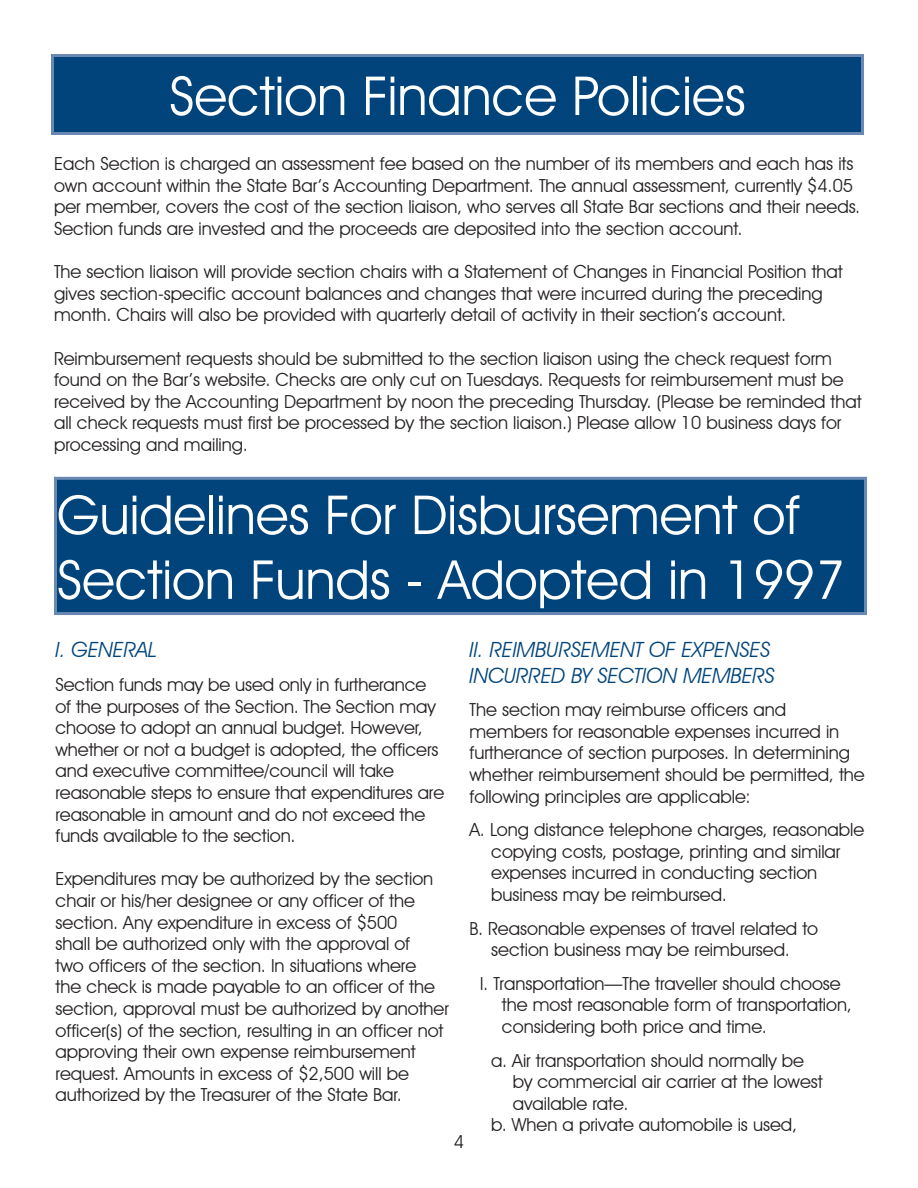
<style>
.page{position:relative;width:918px;height:1188px;background:#fff}
.page>*{position:absolute;margin:0;border:0;box-sizing:border-box;transform-origin:0 0}
.t1{font:54px/64.8px "Avant Garde IT Cby BT";color:#fff}
.t2{font:italic 21px/25.2px "Avant Garde IT Cby BT";color:#00447b}
.t3{font:18px/21.6px "Avant Garde IT Cby BT";color:#231f20}
</style>
<div class="page">
<div style="left:52px;top:56px;width:810px;height:78px;background:#00447b"></div>
<div style="left:51px;top:54px;width:813px;height:81px;border:3px solid #6988b2"></div>
<div style="left:56px;top:478px;width:810px;height:136px;background:#00447b"></div>
<div style="left:54px;top:477px;width:813px;height:138px;border:3px solid #6988b2"></div>
<p class="t1" style="left:169px;top:63px;width:578px">Section Finance Policies</p>
<p class="t3" style="left:54px;top:153px;width:808px">Each Section is charged an assessment fee based on the number of its members and each has its own account within the State Bar’s Accounting Department. The annual assessment, currently $4.05 per member, covers the cost of the section liaison, who serves all State Bar sections and their needs.<br>Section funds are invested and the proceeds are deposited into the section account.</p>
<p class="t3" style="left:54px;top:261px;width:790px">The section liaison will provide section chairs with a Statement of Changes in Financial Position that gives section-specific account balances and changes that were incurred during the preceding month. Chairs will also be provided with quarterly detail of activity in their section’s account.</p>
<p class="t3" style="left:54px;top:347px;width:809px">Reimbursement requests should be submitted to the section liaison using the check request form found on the Bar’s website. Checks are only cut on Tuesdays. Requests for reimbursement must be received by the Accounting Department by noon the preceding Thursday. (Please be reminded that all check requests must first be processed by the section liaison.) Please allow 10 business days for processing and mailing.</p>
<p class="t1" style="left:57px;top:482px;width:790px">Guidelines For Disbursement of<br>Section Funds - Adopted in 1997</p>
<p class="t2" style="left:470px;top:637px;width:307px">II. REIMBURSEMENT OF EXPENSES<br>INCURRED BY SECTION MEMBERS</p>
<p class="t3" style="left:470px;top:699px;width:397px">The section may reimburse officers and members for reasonable expenses incurred in furtherance of section purposes. In determining whether reimbursement should be permitted, the following principles are applicable:</p>
<p class="t3" style="left:491px;top:819px;width:375px;text-indent:-22px">A. Long distance telephone charges, reasonable copying costs, postage, printing and similar expenses incurred in conducting section business may be reimbursed.</p>
<p class="t3" style="left:470px;top:917px;width:350px;text-align:center">B. Reasonable expenses of travel related to section business may be reimbursed.</p>
<p class="t3" style="left:502px;top:973px;width:352px;text-indent:-22px">l. Transportation—The traveller should choose the most reasonable form of transportation, considering both price and time.</p>
<p class="t3" style="left:513px;top:1049px;width:312px;text-indent:-22px">a. Air transportation should normally be by commercial air carrier at the lowest available rate.</p>
<p class="t3" style="left:491px;top:1114px;width:308px">b. When a private automobile is used,</p>
<p class="t2" style="left:56px;top:637px;width:103px">I. GENERAL</p>
<p class="t3" style="left:56px;top:674px;width:390px">Section funds may be used only in furtherance of the purposes of the Section. The Section may choose to adopt an annual budget. However, whether or not a budget is adopted, the officers and executive committee/council will take reasonable steps to ensure that expenditures are reasonable in amount and do not exceed the funds available to the section.</p>
<p class="t3" style="left:56px;top:868px;width:395px">Expenditures may be authorized by the section chair or his/her designee or any officer of the section. Any expenditure in excess of $500<br>shall be authorized only with the approval of<br>two officers of the section. In situations where<br>the check is made payable to an officer of the section, approval must be authorized by another officer(s) of the section, resulting in an officer not approving their own expense reimbursement request. Amounts in excess of $2,500 will be authorized by the Treasurer of the State Bar.</p>
<p class="t3" style="left:454px;top:1130px;width:12px">4</p>
</div>
